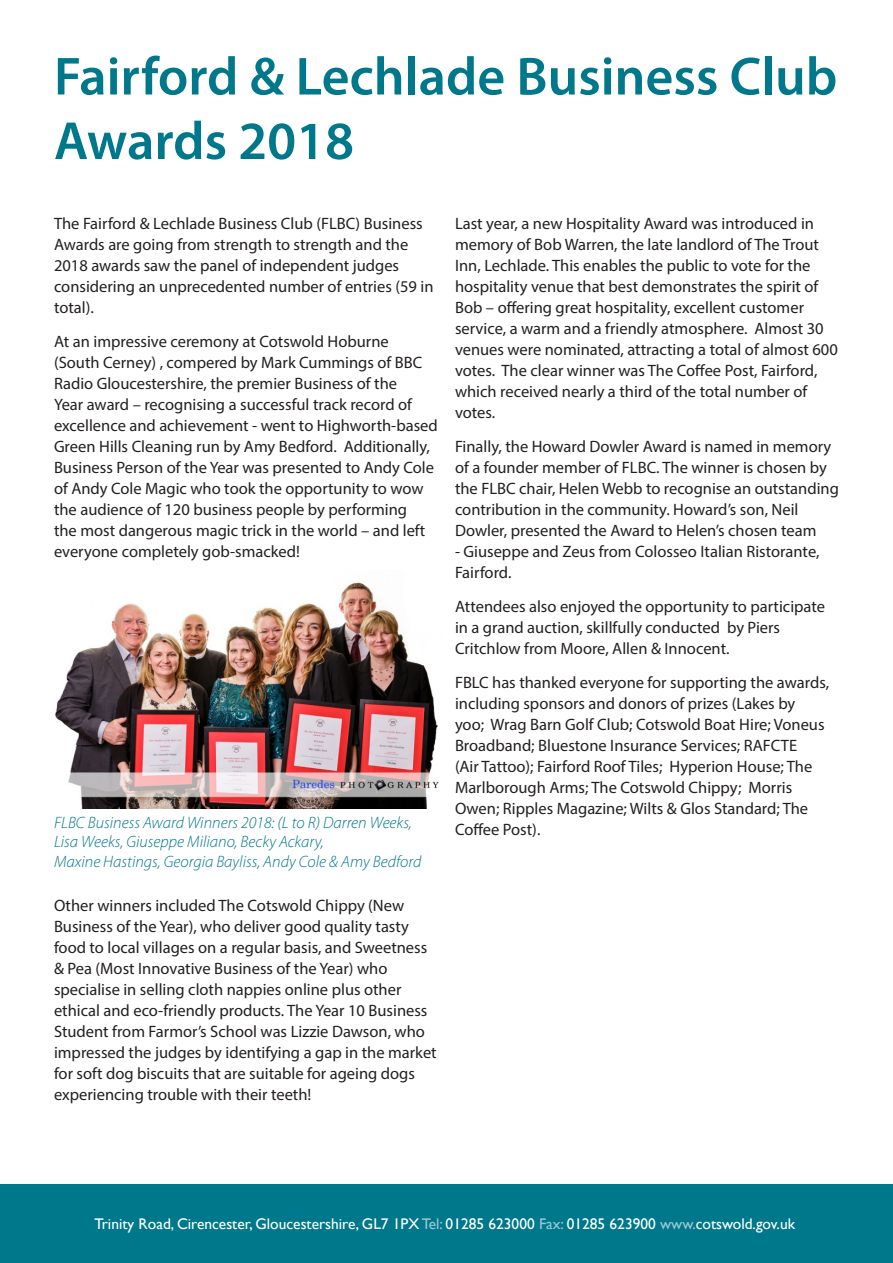
<style>
.page{position:relative;width:893px;height:1263px;background:#fff}
.page>*{position:absolute;margin:0;border:0;box-sizing:border-box;transform-origin:0 0}
.t1{font:600 54px/64.5px "Myriad Pro";color:#00788b}
.t2{font:16.5px/21px "Myriad Pro";color:#231f20}
.t3{font:italic 300 16.5px/19.5px "Myriad Pro";color:#00788b}
.t4{font:15.45px "Gill Sans";color:#fff}
.s1{color:#9bc9d4}
</style>
<div class="page">
<div style="left:0;top:1184px;width:893px;height:79px;background:#00788b"></div>
<img style="left:55px;top:582px;width:384px;height:227px">
<p class="t1" style="left:54px;top:43px;width:785px">Fairford &amp; Lechlade Business Club<br>Awards 2018</p>
<p class="t2" style="left:54px;top:213px;width:381px">The Fairford &amp; Lechlade Business Club (FLBC) Business Awards are going from strength to strength and the 2018 awards saw the panel of independent judges considering an unprecedented number of entries (59 in total).</p>
<p class="t2" style="left:54px;top:331px;width:385px">At an impressive ceremony at Cotswold Hoburne (South Cerney) , compered by Mark Cummings of BBC Radio Gloucestershire, the premier Business of the<br>Year award – recognising a successful track record of excellence and achievement - went to Highworth-based Green Hills Cleaning run by Amy Bedford. Additionally, Business Person of the Year was presented to Andy Cole of Andy Cole Magic who took the opportunity to wow the audience of 120 business people by performing<br>the most dangerous magic trick in the world – and left everyone completely gob-smacked!</p>
<p class="t3" style="left:54px;top:812px;width:359px">FLBC Business Award Winners 2018: (L to R) Darren Weeks,<br>Lisa Weeks, Giuseppe Miliano, Becky Ackary,</p>
<p class="t3" style="left:54px;top:851px;width:369px">Maxine Hastings, Georgia Bayliss, Andy Cole &amp; Amy Bedford</p>
<p class="t2" style="left:54px;top:895px;width:384px">Other winners included The Cotswold Chippy (New Business of the Year), who deliver good quality tasty food to local villages on a regular basis, and Sweetness &amp; Pea (Most Innovative Business of the Year) who specialise in selling cloth nappies online plus other ethical and eco-friendly products. The Year 10 Business Student from Farmor’s School was Lizzie Dawson, who impressed the judges by identifying a gap in the market for soft dog biscuits that are suitable for ageing dogs experiencing trouble with their teeth!</p>
<p class="t2" style="left:455px;top:213px;width:384px">Last year, a new Hospitality Award was introduced in memory of Bob Warren, the late landlord of The Trout Inn, Lechlade. This enables the public to vote for the hospitality venue that best demonstrates the spirit of Bob – offering great hospitality, excellent customer service, a warm and a friendly atmosphere. Almost 30 venues were nominated, attracting a total of almost 600 votes. The clear winner was The Coffee Post, Fairford, which received nearly a third of the total number of votes.</p>
<p class="t2" style="left:455px;top:436px;width:385px">Finally, the Howard Dowler Award is named in memory of a founder member of FLBC. The winner is chosen by the FLBC chair, Helen Webb to recognise an outstanding contribution in the community. Howard’s son, Neil Dowler, presented the Award to Helen’s chosen team</p>
<p class="t2" style="left:455px;top:541px;width:366px">- Giuseppe and Zeus from Colosseo Italian Ristorante,<br>Fairford.</p>
<p class="t2" style="left:455px;top:595px;width:372px">Attendees also enjoyed the opportunity to participate in a grand auction, skillfully conducted by Piers<br>Critchlow from Moore, Allen &amp; Innocent.</p>
<p class="t2" style="left:455px;top:671px;width:376px">FBLC has thanked everyone for supporting the awards, including sponsors and donors of prizes (Lakes by<br>yoo; Wrag Barn Golf Club; Cotswold Boat Hire; Voneus Broadband; Bluestone Insurance Services; RAFCTE<br>(Air Tattoo); Fairford Roof Tiles; Hyperion House; The Marlborough Arms; The Cotswold Chippy; Morris Owen; Ripples Magazine; Wilts &amp; Glos Standard; The Coffee Post).</p>
<p class="t4" style="left:94px;top:1215px;width:702px">Trinity Road, Cirencester, Gloucestershire, GL7 1PX <span class="s1">Tel:</span> 01285 623000 <span class="s1">Fax:</span> 01285 623900 <span class="s1">www.</span>cotswold.gov.uk</p>
</div>
